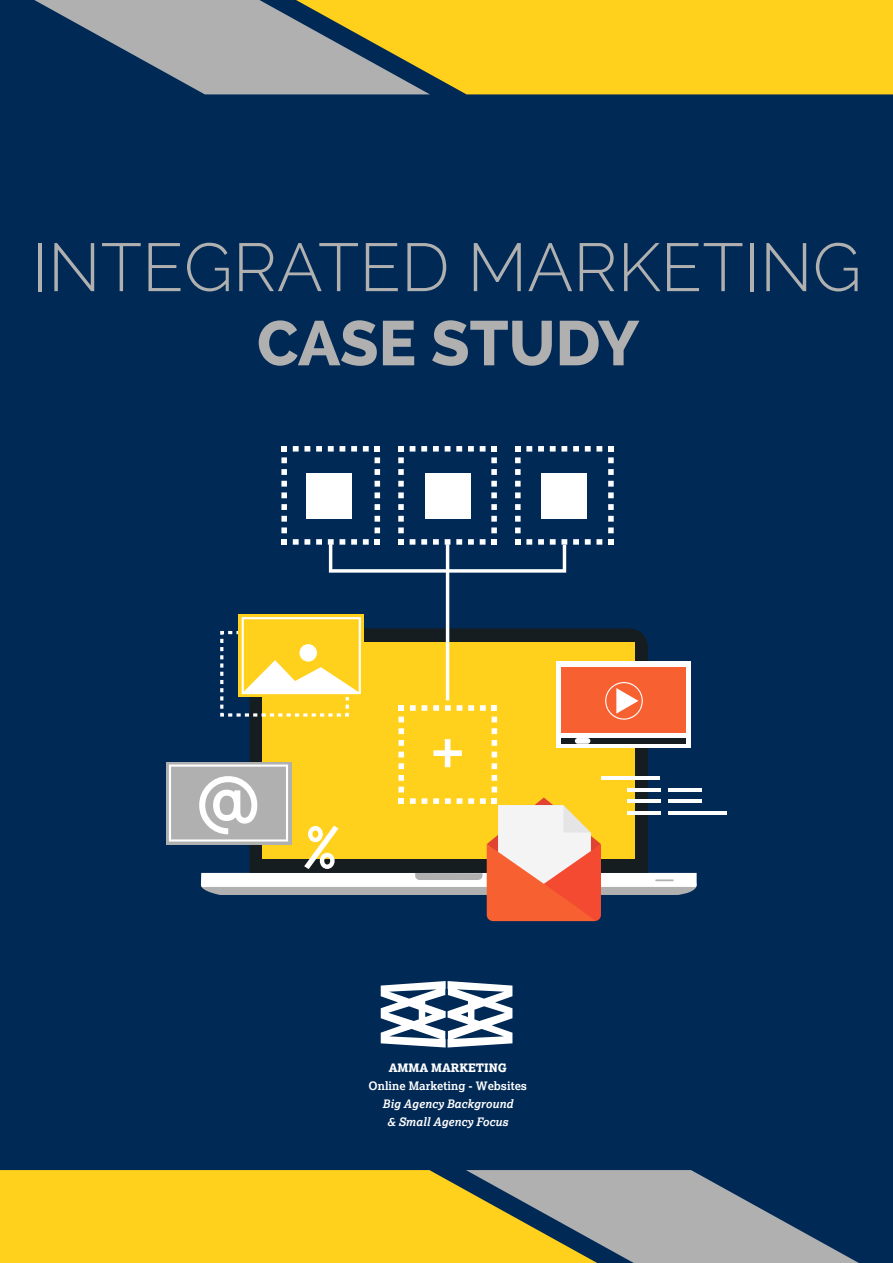
<style>
.page{position:relative;width:893px;height:1263px;background:#002955}
.page>*{position:absolute;margin:0;border:0;box-sizing:border-box;transform-origin:0 0}
.t1{font:300 67.8px "Raleway";color:#b0b0b0}
.t2{font:800 62.85px "Raleway";color:#b0b0b0}
.t3{font:italic 700 11.55px/17.9px "Lexia";color:#fff;text-align:center}
.t4{font:700 11.55px "Lexia";color:#fff}
.t5{font:800 11.55px "Lexia";color:#fff}
</style>
<div class="page">
<div style="left:0;top:1170px;width:466px;height:93px;background:#ffd11d"></div>
<svg style="left:466px;top:1170px;width:393px;height:93px"></svg>
<svg style="left:381px;top:981px;width:131px;height:66px"></svg>
<div style="left:430px;top:0;width:463px;height:94px;background:#ffd11d"></div>
<svg style="left:34px;top:0;width:396px;height:94px"></svg>
<div style="left:166px;top:762px;width:125px;height:82px;background:#b0b0b0"></div>
<svg style="left:281px;top:446px;width:6px;height:87px"></svg>
<svg style="left:293px;top:446px;width:76px;height:6px"></svg>
<svg style="left:375px;top:446px;width:5px;height:87px"></svg>
<svg style="left:398px;top:446px;width:6px;height:87px"></svg>
<svg style="left:410px;top:446px;width:75px;height:6px"></svg>
<svg style="left:491px;top:446px;width:6px;height:87px"></svg>
<svg style="left:515px;top:446px;width:87px;height:87px"></svg>
<svg style="left:608px;top:446px;width:6px;height:87px"></svg>
<div style="left:307px;top:473px;width:45px;height:45px;background:#fff"></div>
<div style="left:425px;top:473px;width:46px;height:45px;background:#fff"></div>
<div style="left:542px;top:473px;width:45px;height:45px;background:#fff"></div>
<hr style="left:668px;top:811px;width:59px;height:4px;background:#fff">
<hr style="left:668px;top:799px;width:34px;height:4px;background:#fff">
<hr style="left:668px;top:788px;width:34px;height:3px;background:#fff">
<svg style="left:169px;top:539px;width:528px;height:382px"></svg>
<h1 class="t1" style="left:32px;top:228px;width:831px">INTEGRATED MARKETING</h1>
<h2 class="t2" style="left:257px;top:307px;width:383px">CASE STUDY</h2>
<p class="t5" style="left:389px;top:1061px;width:120px">AMMA MARKETING</p>
<p class="t4" style="left:369px;top:1079px;width:160px">Online Marketing - Websites</p>
<p class="t3" style="left:383px;top:1095px;width:132px">Big Agency Background &amp; Small Agency Focus</p>
</div>
